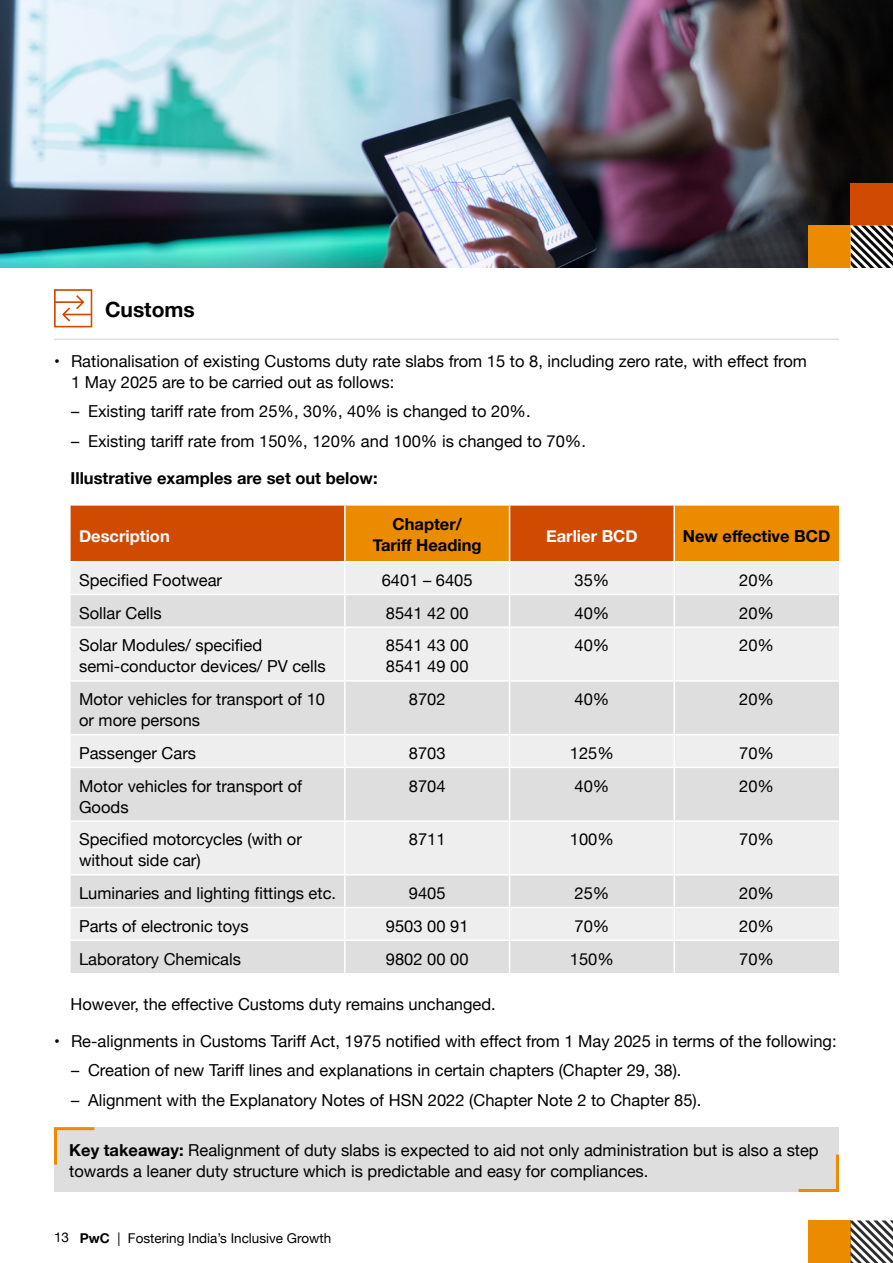
<style>
.page{position:relative;width:893px;height:1263px;background:#fff}
.page>*{position:absolute;margin:0;border:0;box-sizing:border-box;transform-origin:0 0}
.t1{font:700 21px "Helvetica Neue";color:#000}
.t2{font:16.5px/21px "Helvetica Neue";color:#000}
.t3{font:700 16.5px/21px "Helvetica Neue";color:#000;text-align:center}
.t4{font:700 16.5px "Helvetica Neue";color:#fff}
.t5{font:13.5px "Helvetica Neue";color:#000}
.s1{font-weight:700}
</style>
<div class="page">
<img style="left:0;top:0;width:893px;height:268px">
<div style="left:850px;top:183px;width:43px;height:42px;background:#d04a02"></div>
<div style="left:808px;top:225px;width:42px;height:43px;background:#eb8c00"></div>
<svg style="left:850px;top:225px;width:43px;height:43px"></svg>
<div style="left:808px;top:1220px;width:42px;height:43px;background:#eb8c00"></div>
<svg style="left:850px;top:1220px;width:43px;height:43px"></svg>
<hr style="left:54px;top:339px;width:785px;height:1px;background:#dedede">
<svg style="left:54px;top:289px;width:38px;height:38px"></svg>
<svg style="left:71px;top:506px;width:768px;height:55px;background:#db6601"></svg>
<div style="left:71px;top:563px;width:768px;height:31px;background:#eee"></div>
<svg style="left:71px;top:595px;width:768px;height:378px;background:#e5e5e5"></svg>
<hr style="left:344px;top:506px;width:2px;height:55px;background:#fff">
<hr style="left:509px;top:506px;width:1px;height:55px;background:#fff">
<hr style="left:673px;top:506px;width:2px;height:55px;background:#fff">
<hr style="left:344px;top:562px;width:2px;height:32px;background:#fff">
<hr style="left:509px;top:562px;width:1px;height:32px;background:#fff">
<hr style="left:673px;top:562px;width:2px;height:32px;background:#fff">
<hr style="left:344px;top:595px;width:2px;height:31px;background:#fff">
<hr style="left:509px;top:595px;width:1px;height:31px;background:#fff">
<hr style="left:673px;top:595px;width:2px;height:31px;background:#fff">
<hr style="left:71px;top:626px;width:274px;height:2px;background:#fff">
<hr style="left:345px;top:626px;width:165px;height:2px;background:#fff">
<hr style="left:344px;top:628px;width:2px;height:52px;background:#fff">
<hr style="left:510px;top:626px;width:164px;height:2px;background:#fff">
<hr style="left:509px;top:628px;width:1px;height:52px;background:#fff">
<hr style="left:674px;top:626px;width:165px;height:2px;background:#fff">
<hr style="left:673px;top:628px;width:2px;height:52px;background:#fff">
<hr style="left:71px;top:680px;width:274px;height:2px;background:#fff">
<hr style="left:345px;top:680px;width:165px;height:2px;background:#fff">
<hr style="left:344px;top:682px;width:2px;height:52px;background:#fff">
<hr style="left:510px;top:680px;width:164px;height:2px;background:#fff">
<hr style="left:509px;top:682px;width:1px;height:52px;background:#fff">
<hr style="left:674px;top:680px;width:165px;height:2px;background:#fff">
<hr style="left:673px;top:682px;width:2px;height:52px;background:#fff">
<hr style="left:71px;top:734px;width:274px;height:1px;background:#fff">
<hr style="left:345px;top:734px;width:165px;height:1px;background:#fff">
<hr style="left:344px;top:735px;width:2px;height:32px;background:#fff">
<hr style="left:510px;top:734px;width:164px;height:1px;background:#fff">
<hr style="left:509px;top:735px;width:1px;height:32px;background:#fff">
<hr style="left:674px;top:734px;width:165px;height:1px;background:#fff">
<hr style="left:673px;top:735px;width:2px;height:32px;background:#fff">
<hr style="left:71px;top:767px;width:274px;height:1px;background:#fff">
<hr style="left:345px;top:767px;width:165px;height:1px;background:#fff">
<hr style="left:344px;top:768px;width:2px;height:52px;background:#fff">
<hr style="left:510px;top:767px;width:164px;height:1px;background:#fff">
<hr style="left:509px;top:768px;width:1px;height:52px;background:#fff">
<hr style="left:674px;top:767px;width:165px;height:1px;background:#fff">
<hr style="left:673px;top:768px;width:2px;height:52px;background:#fff">
<hr style="left:71px;top:820px;width:274px;height:2px;background:#fff">
<hr style="left:345px;top:820px;width:165px;height:2px;background:#fff">
<hr style="left:344px;top:822px;width:2px;height:52px;background:#fff">
<hr style="left:510px;top:820px;width:164px;height:2px;background:#fff">
<hr style="left:509px;top:822px;width:1px;height:52px;background:#fff">
<hr style="left:674px;top:820px;width:165px;height:2px;background:#fff">
<hr style="left:673px;top:822px;width:2px;height:52px;background:#fff">
<hr style="left:71px;top:874px;width:274px;height:1px;background:#fff">
<hr style="left:345px;top:874px;width:165px;height:1px;background:#fff">
<hr style="left:344px;top:875px;width:2px;height:32px;background:#fff">
<hr style="left:510px;top:874px;width:164px;height:1px;background:#fff">
<hr style="left:509px;top:875px;width:1px;height:32px;background:#fff">
<hr style="left:674px;top:874px;width:165px;height:1px;background:#fff">
<hr style="left:673px;top:875px;width:2px;height:32px;background:#fff">
<hr style="left:71px;top:907px;width:274px;height:1px;background:#fff">
<hr style="left:345px;top:907px;width:165px;height:1px;background:#fff">
<hr style="left:344px;top:908px;width:2px;height:31px;background:#fff">
<hr style="left:510px;top:907px;width:164px;height:1px;background:#fff">
<hr style="left:509px;top:908px;width:1px;height:31px;background:#fff">
<hr style="left:674px;top:907px;width:165px;height:1px;background:#fff">
<hr style="left:673px;top:908px;width:2px;height:31px;background:#fff">
<hr style="left:71px;top:939px;width:274px;height:2px;background:#fff">
<hr style="left:345px;top:939px;width:165px;height:2px;background:#fff">
<hr style="left:344px;top:941px;width:2px;height:32px;background:#fff">
<hr style="left:510px;top:939px;width:164px;height:2px;background:#fff">
<hr style="left:509px;top:941px;width:1px;height:32px;background:#fff">
<hr style="left:674px;top:939px;width:165px;height:2px;background:#fff">
<hr style="left:673px;top:941px;width:2px;height:32px;background:#fff">
<div style="left:54px;top:1127px;width:785px;height:65px;background:#dedede"></div>
<hr style="left:836px;top:1154px;width:3px;height:38px;background:#eb8c00">
<hr style="left:798px;top:1189px;width:38px;height:3px;background:#eb8c00">
<hr style="left:54px;top:1127px;width:3px;height:38px;background:#eb8c00">
<hr style="left:57px;top:1127px;width:37px;height:3px;background:#eb8c00">
<p class="t1" style="left:105px;top:293px;width:91px">Customs</p>
<p class="t2" style="left:71px;top:352px;width:737px;text-indent:-17px">• Rationalisation of existing Customs duty rate slabs from 15 to 8, including zero rate, with effect from<br>1 May 2025 are to be carried out as follows:</p>
<p class="t2" style="left:71px;top:402px;width:461px">– Existing tariff rate from 25%, 30%, 40% is changed to 20%.</p>
<p class="t2" style="left:71px;top:432px;width:516px">– Existing tariff rate from 150%, 120% and 100% is changed to 70%.</p>
<p class="t3" style="left:71px;top:468px;width:308px">Illustrative examples are set out below:</p>
<p class="t4" style="left:79px;top:523px;width:92px">Description</p>
<p class="t3" style="left:373px;top:514px;width:110px">Chapter/<br>Tariff Heading</p>
<p class="t4" style="left:546px;top:523px;width:93px">Earlier BCD</p>
<p class="t3" style="left:683px;top:526px;width:149px">New effective BCD</p>
<p class="t2" style="left:79px;top:570px;width:144px">Specified Footwear</p>
<p class="t2" style="left:382px;top:570px;width:92px">6401 – 6405</p>
<p class="t2" style="left:574px;top:570px;width:36px">35%</p>
<p class="t2" style="left:739px;top:570px;width:36px">20%</p>
<p class="t2" style="left:79px;top:603px;width:84px">Sollar Cells</p>
<p class="t2" style="left:386px;top:603px;width:84px">8541 42 00</p>
<p class="t2" style="left:574px;top:603px;width:36px">40%</p>
<p class="t2" style="left:739px;top:603px;width:36px">20%</p>
<p class="t2" style="left:79px;top:636px;width:248px">Solar Modules/ specified semi-conductor devices/ PV cells</p>
<p class="t2" style="left:386px;top:636px;width:84px">8541 43 00<br>8541 49 00</p>
<p class="t2" style="left:574px;top:636px;width:36px">40%</p>
<p class="t2" style="left:739px;top:636px;width:36px">20%</p>
<p class="t2" style="left:79px;top:690px;width:247px">Motor vehicles for transport of 10 or more persons</p>
<p class="t2" style="left:409px;top:690px;width:38px">8702</p>
<p class="t2" style="left:574px;top:690px;width:36px">40%</p>
<p class="t2" style="left:739px;top:690px;width:36px">20%</p>
<p class="t2" style="left:79px;top:743px;width:119px">Passenger Cars</p>
<p class="t2" style="left:409px;top:743px;width:38px">8703</p>
<p class="t2" style="left:570px;top:743px;width:46px">125%</p>
<p class="t2" style="left:739px;top:743px;width:36px">70%</p>
<p class="t2" style="left:79px;top:776px;width:225px">Motor vehicles for transport of<br>Goods</p>
<p class="t2" style="left:409px;top:776px;width:38px">8704</p>
<p class="t2" style="left:574px;top:776px;width:36px">40%</p>
<p class="t2" style="left:739px;top:776px;width:36px">20%</p>
<p class="t2" style="left:79px;top:830px;width:224px">Specified motorcycles (with or without side car)</p>
<p class="t2" style="left:409px;top:830px;width:38px">8711</p>
<p class="t2" style="left:570px;top:830px;width:46px">100%</p>
<p class="t2" style="left:739px;top:830px;width:36px">70%</p>
<p class="t2" style="left:79px;top:884px;width:259px">Luminaries and lighting fittings etc.</p>
<p class="t2" style="left:409px;top:884px;width:38px">9405</p>
<p class="t2" style="left:574px;top:884px;width:36px">25%</p>
<p class="t2" style="left:739px;top:884px;width:36px">20%</p>
<p class="t2" style="left:79px;top:916px;width:171px">Parts of electronic toys</p>
<p class="t2" style="left:386px;top:916px;width:84px">9503 00 91</p>
<p class="t2" style="left:574px;top:916px;width:36px">70%</p>
<p class="t2" style="left:739px;top:916px;width:36px">20%</p>
<p class="t2" style="left:79px;top:949px;width:163px">Laboratory Chemicals</p>
<p class="t2" style="left:386px;top:949px;width:84px">9802 00 00</p>
<p class="t2" style="left:570px;top:949px;width:46px">150%</p>
<p class="t2" style="left:739px;top:949px;width:36px">70%</p>
<p class="t2" style="left:71px;top:994px;width:427px">However, the effective Customs duty remains unchanged.</p>
<p class="t2" style="left:54px;top:1031px;width:784px">• Re-alignments in Customs Tariff Act, 1975 notified with effect from 1 May 2025 in terms of the following:</p>
<p class="t2" style="left:71px;top:1061px;width:612px">– Creation of new Tariff lines and explanations in certain chapters (Chapter 29, 38).</p>
<p class="t2" style="left:71px;top:1090px;width:632px">– Alignment with the Explanatory Notes of HSN 2022 (Chapter Note 2 to Chapter 85).</p>
<p class="t2" style="left:69px;top:1141px;width:751px"><span class="s1">Key takeaway:</span> Realignment of duty slabs is expected to aid not only administration but is also a step towards a leaner duty structure which is predictable and easy for compliances.</p>
<p class="t5" style="left:54px;top:1228px;width:279px">13 <span class="s1">PwC</span> | Fostering India’s Inclusive Growth</p>
</div>
